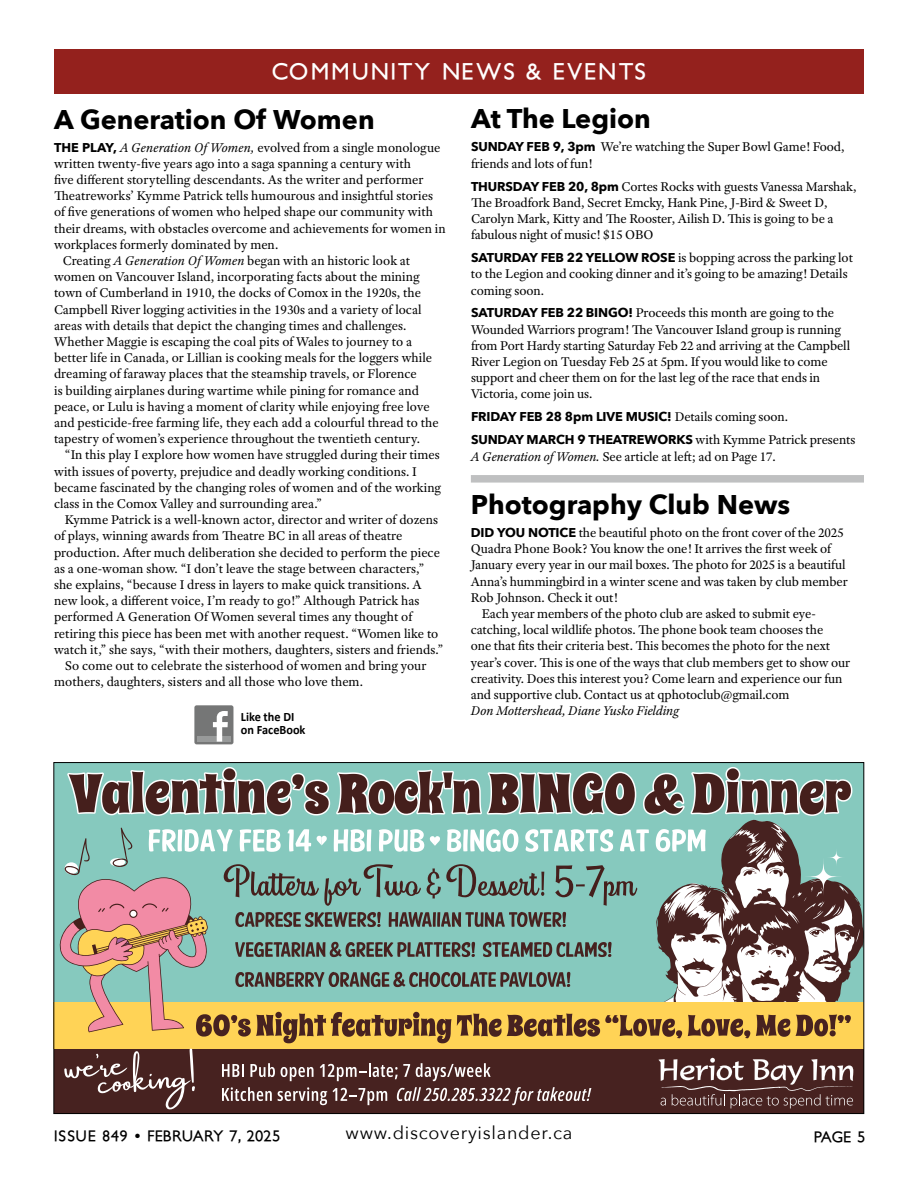
<style>
.page{position:relative;width:918px;height:1188px;background:#fff}
.page>*{position:absolute;margin:0;border:0;box-sizing:border-box;transform-origin:0 0}
.t1{font:700 27px "Avenir Next";color:#000}
.t2{font:700 22.5px "Petita";letter-spacing:.07em;color:#fff}
.t3{font:18px "Avenir Next";letter-spacing:.04em;color:#000}
.t4{font:700 15px "Petita";letter-spacing:.01em;color:#000}
.t5{font:13.5px/16.2px "Adobe Text Pro";color:#000}
.t6{font:italic 13.5px "Adobe Text Pro";letter-spacing:-.01em;color:#000}
.t7{font:700 12.75px/23px "Avenir Next";letter-spacing:-.01em;color:#000}
.t8{font:700 12.75px/12.8px "Calibri";color:#000;scale:.96 1}
.s1{font-family:"Avenir Next";font-weight:700;font-size:12.75px}
.s2{font-style:italic}
.s3{font-family:"Adobe Text Pro";font-weight:400;font-size:13.5px}
</style>
<div class="page">
<div style="left:194px;top:705px;width:39px;height:39px;background:#757676;border-radius:2px"></div>
<div style="left:197px;top:736px;width:34px;height:6px;background:#989a9a"></div>
<svg style="left:213px;top:711px;width:15px;height:31px"></svg>
<div style="left:471px;top:475px;width:393px;height:8px;background:#bfc0c1"></div>
<div style="left:54px;top:49px;width:810px;height:45px;background:#94211d"></div>
<div style="left:54px;top:1046px;width:810px;height:68px;background:#472220"></div>
<div style="left:54px;top:1002px;width:810px;height:47px;background:#ffd356"></div>
<svg style="left:222px;top:1064px;width:22px;height:13px"></svg>
<svg style="left:250px;top:1063px;width:25px;height:14px"></svg>
<svg style="left:281px;top:1067px;width:33px;height:14px"></svg>
<svg style="left:320px;top:1063px;width:90px;height:18px"></svg>
<svg style="left:416px;top:1063px;width:75px;height:18px"></svg>
<svg style="left:222px;top:1087px;width:50px;height:14px"></svg>
<svg style="left:278px;top:1087px;width:109px;height:18px"></svg>
<svg style="left:397px;top:1087px;width:194px;height:18px"></svg>
<svg style="left:659px;top:1058px;width:194px;height:50px"></svg>
<svg style="left:64px;top:1049px;width:131px;height:61px"></svg>
<svg style="left:59px;top:764px;width:803px;height:279px"></svg>
<h2 class="t2" style="left:272px;top:58px;width:376px">COMMUNITY NEWS &amp; EVENTS</h2>
<h1 class="t1" style="left:54px;top:96px;width:322px">A Generation Of Women</h1>
<p class="t5" style="left:54px;top:139px;width:388px"><span class="s1">THE PLAY,</span> <span class="s2">A Generation Of Women,</span> evolved from a single monologue</p>
<p class="t5" style="left:54px;top:155px;width:358px">written twenty-five years ago into a saga spanning a century with</p>
<p class="t5" style="left:54px;top:171px;width:371px">five different storytelling descendants. As the writer and performer</p>
<p class="t5" style="left:54px;top:187px;width:381px">Theatreworks’ Kymme Patrick tells humourous and insightful stories</p>
<p class="t5" style="left:54px;top:204px;width:380px">of five generations of women who helped shape our community with</p>
<p class="t5" style="left:54px;top:220px;width:393px">their dreams, with obstacles overcome and achievements for women in</p>
<p class="t5" style="left:54px;top:236px;width:226px">workplaces formerly dominated by men.</p>
<p class="t5" style="left:63px;top:252px;width:349px">Creating <span class="s2">A Generation Of Women</span> began with an historic look at</p>
<p class="t5" style="left:54px;top:268px;width:367px">women on Vancouver Island, incorporating facts about the mining</p>
<p class="t5" style="left:54px;top:285px;width:369px">town of Cumberland in 1910, the docks of Comox in the 1920s, the</p>
<p class="t5" style="left:54px;top:301px;width:369px">Campbell River logging activities in the 1930s and a variety of local</p>
<p class="t5" style="left:54px;top:317px;width:354px">areas with details that depict the changing times and challenges.</p>
<p class="t5" style="left:54px;top:333px;width:360px">Whether Maggie is escaping the coal pits of Wales to journey to a</p>
<p class="t5" style="left:54px;top:349px;width:380px">better life in Canada, or Lillian is cooking meals for the loggers while</p>
<p class="t5" style="left:54px;top:366px;width:364px">dreaming of faraway places that the steamship travels, or Florence</p>
<p class="t5" style="left:54px;top:382px;width:367px">is building airplanes during wartime while pining for romance and</p>
<p class="t5" style="left:54px;top:398px;width:377px">peace, or Lulu is having a moment of clarity while enjoying free love</p>
<p class="t5" style="left:54px;top:414px;width:386px">and pesticide-free farming life, they each add a colourful thread to the</p>
<p class="t5" style="left:54px;top:430px;width:367px">tapestry of women’s experience throughout the twentieth century.</p>
<p class="t5" style="left:65px;top:447px;width:376px">“In this play I explore how women have struggled during their times</p>
<p class="t5" style="left:54px;top:463px;width:364px">with issues of poverty, prejudice and deadly working conditions. I</p>
<p class="t5" style="left:54px;top:479px;width:389px">became fascinated by the changing roles of women and of the working</p>
<p class="t5" style="left:54px;top:495px;width:269px">class in the Comox Valley and surrounding area.”</p>
<p class="t5" style="left:65px;top:511px;width:375px">Kymme Patrick is a well-known actor, director and writer of dozens</p>
<p class="t5" style="left:54px;top:528px;width:350px">of plays, winning awards from Theatre BC in all areas of theatre</p>
<p class="t5" style="left:54px;top:544px;width:387px">production. After much deliberation she decided to perform the piece</p>
<p class="t5" style="left:54px;top:560px;width:372px">as a one-woman show. “I don’t leave the stage between characters,”</p>
<p class="t5" style="left:54px;top:576px;width:369px">she explains, “because I dress in layers to make quick transitions. A</p>
<p class="t5" style="left:54px;top:592px;width:367px">new look, a different voice, I’m ready to go!” Although Patrick has</p>
<p class="t5" style="left:54px;top:609px;width:360px">performed A Generation Of Women several times any thought of</p>
<p class="t5" style="left:54px;top:625px;width:386px">retiring this piece has been met with another request. “Women like to</p>
<p class="t5" style="left:54px;top:641px;width:391px">watch it,” she says, “with their mothers, daughters, sisters and friends.”</p>
<p class="t5" style="left:65px;top:657px;width:363px">So come out to celebrate the sisterhood of women and bring your</p>
<p class="t5" style="left:54px;top:673px;width:311px">mothers, daughters, sisters and all those who love them.</p>
<h1 class="t1" style="left:471px;top:96px;width:181px">At The Legion</h1>
<p class="t5" style="left:471px;top:139px;width:375px"><span class="s1">SUNDAY FEB 9, 3pm</span> We’re watching the Super Bowl Game! Food, friends and lots of fun!</p>
<p class="t5" style="left:471px;top:178px;width:387px"><span class="s1">THURSDAY FEB 20, 8pm</span> Cortes Rocks with guests Vanessa Marshak, The Broadfork Band, Secret Emcky, Hank Pine, J-Bird &amp; Sweet D, Carolyn Mark, Kitty and The Rooster, Ailish D. This is going to be a fabulous night of music! $15 OBO</p>
<p class="t5" style="left:471px;top:249px;width:384px"><span class="s1">SATURDAY FEB 22 YELLOW ROSE</span> is bopping across the parking lot to the Legion and cooking dinner and it’s going to be amazing! Details coming soon.</p>
<p class="t5" style="left:471px;top:305px;width:381px"><span class="s1">SATURDAY FEB 22 BINGO!</span> Proceeds this month are going to the Wounded Warriors program! The Vancouver Island group is running from Port Hardy starting Saturday Feb 22 and arriving at the Campbell River Legion on Tuesday Feb 25 at 5pm. If you would like to come support and cheer them on for the last leg of the race that ends in Victoria, come join us.</p>
<p class="t7" style="left:471px;top:405px;width:386px">FRIDAY FEB 28 8pm LIVE MUSIC! <span class="s3">Details coming soon.<br></span>SUNDAY MARCH 9 THEATREWORKS <span class="s3">with Kymme Patrick presents</span></p>
<p class="t5" style="left:471px;top:448px;width:306px"><span class="s2">A Generation of Women.</span> See article at left; ad on Page 17.</p>
<h1 class="t1" style="left:471px;top:481px;width:321px">Photography Club News</h1>
<p class="t5" style="left:471px;top:524px;width:374px"><span class="s1">DID YOU NOTICE</span> the beautiful photo on the front cover of the 2025</p>
<p class="t5" style="left:471px;top:541px;width:362px">Quadra Phone Book? You know the one! It arrives the first week of</p>
<p class="t5" style="left:471px;top:557px;width:376px">January every year in our mail boxes. The photo for 2025 is a beautiful</p>
<p class="t5" style="left:471px;top:573px;width:378px">Anna’s hummingbird in a winter scene and was taken by club member</p>
<p class="t5" style="left:471px;top:589px;width:149px">Rob Johnson. Check it out!</p>
<p class="t5" style="left:482px;top:605px;width:336px">Each year members of the photo club are asked to submit eye-</p>
<p class="t5" style="left:471px;top:622px;width:354px">catching, local wildlife photos. The phone book team chooses the</p>
<p class="t5" style="left:471px;top:638px;width:361px">one that fits their criteria best. This becomes the photo for the next</p>
<p class="t5" style="left:471px;top:654px;width:381px">year’s cover. This is one of the ways that club members get to show our</p>
<p class="t5" style="left:471px;top:670px;width:373px">creativity. Does this interest you? Come learn and experience our fun</p>
<p class="t5" style="left:471px;top:686px;width:320px">and supportive club. Contact us at qphotoclub@gmail.com</p>
<p class="t6" style="left:471px;top:702px;width:210px">Don Mottershead, Diane Yusko Fielding</p>
<p class="t8" style="left:241px;top:710px;width:69px">Like the DI on FaceBook</p>
<p class="t4" style="left:54px;top:1127px;width:228px">ISSUE 849 • FEBRUARY 7, 2025</p>
<h3 class="t3" style="left:346px;top:1117px;width:228px">www.discoveryislander.ca</h3>
<p class="t4" style="left:814px;top:1127px;width:53px">PAGE 5</p>
</div>
